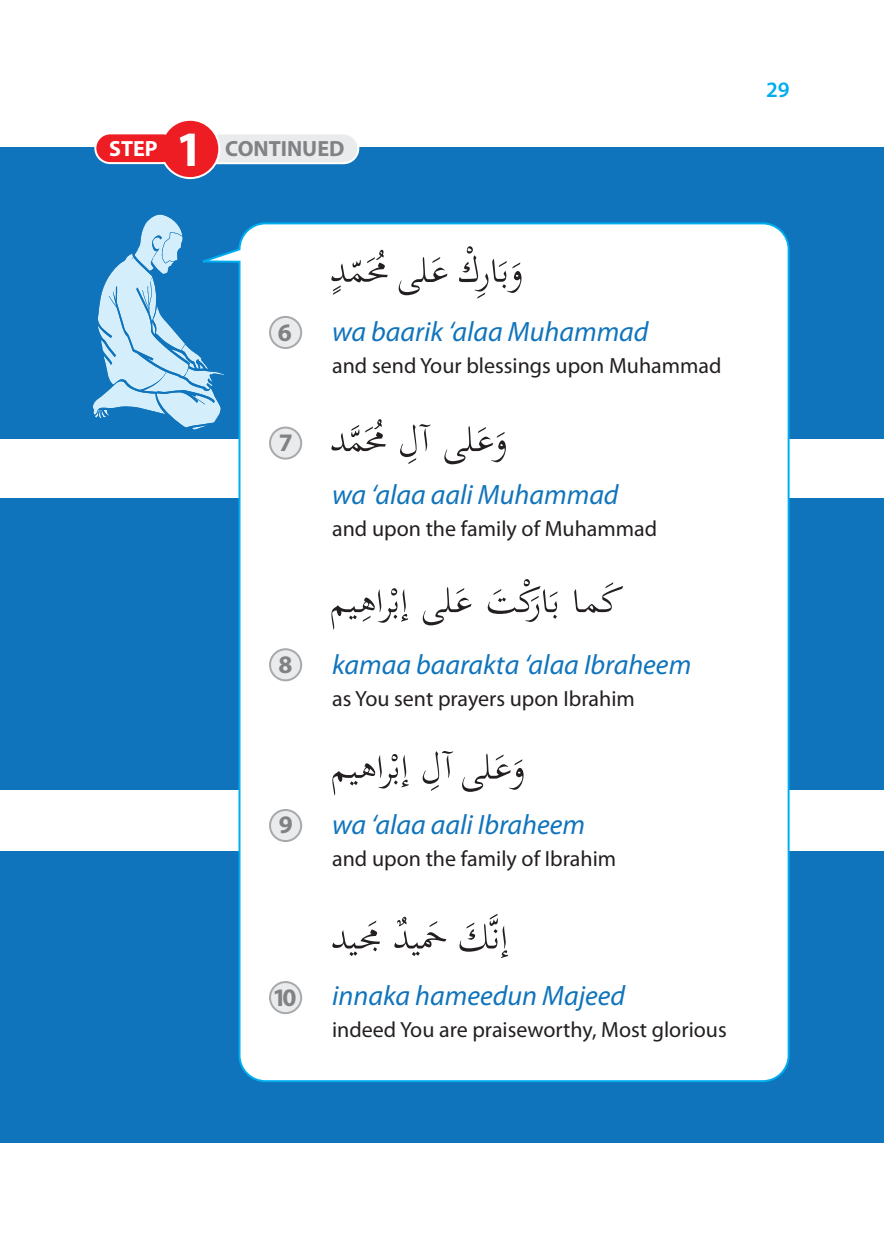
<style>
.page{position:relative;width:884px;height:1236px;background:#fff}
.page>*{position:absolute;margin:0;border:0;box-sizing:border-box;transform-origin:0 0}
.t1{font:700 49.8px "Myriad Pro";color:#fff}
.t2{font:italic 28px "Myriad Pro";color:#1074bc}
.t3{font:700 25.2px "Myriad Pro";color:#808285}
.t4{font:700 25.2px "Myriad Pro";color:#818285}
.t5{font:22px "Myriad Pro";color:#231f20}
.t6{font:700 22px "Myriad Pro";color:#808285}
.t7{font:700 22px "Myriad Pro";color:#fff}
.t8{font:600 22px "Myriad Pro";color:#00aeef}
</style>
<div class="page">
<div style="left:0;top:498px;width:884px;height:291px;background:#1074bc"></div>
<div style="left:0;top:147px;width:884px;height:291px;background:#1074bc"></div>
<div style="left:0;top:851px;width:884px;height:291px;background:#1074bc"></div>
<svg style="left:94px;top:120px;width:266px;height:60px"></svg>
<svg style="left:93px;top:214px;width:134px;height:216px"></svg>
<div style="left:239px;top:223px;width:549px;height:858px;background:#fff;border-radius:26px"></div>
<svg style="left:462px;top:753px;width:61px;height:38px"></svg>
<svg style="left:332px;top:754px;width:77px;height:41px"></svg>
<svg style="left:423px;top:751px;width:30px;height:39px"></svg>
<svg style="left:459px;top:913px;width:49px;height:44px"></svg>
<svg style="left:332px;top:920px;width:48px;height:36px"></svg>
<svg style="left:394px;top:916px;width:52px;height:40px"></svg>
<svg style="left:331px;top:250px;width:57px;height:45px"></svg>
<svg style="left:459px;top:246px;width:62px;height:52px"></svg>
<svg style="left:399px;top:257px;width:48px;height:38px"></svg>
<svg style="left:400px;top:424px;width:31px;height:40px"></svg>
<svg style="left:444px;top:426px;width:62px;height:38px"></svg>
<svg style="left:331px;top:419px;width:55px;height:32px"></svg>
<svg style="left:574px;top:582px;width:49px;height:30px"></svg>
<svg style="left:423px;top:587px;width:48px;height:38px"></svg>
<svg style="left:331px;top:588px;width:77px;height:41px"></svg>
<svg style="left:488px;top:579px;width:69px;height:43px"></svg>
<svg style="left:269px;top:316px;width:34px;height:33px"></svg>
<svg style="left:269px;top:426px;width:34px;height:34px"></svg>
<svg style="left:269px;top:648px;width:34px;height:34px"></svg>
<svg style="left:269px;top:809px;width:34px;height:33px"></svg>
<svg style="left:269px;top:981px;width:34px;height:34px"></svg>
<p class="t7" style="left:109px;top:134px;width:50px">STEP</p>
<h1 class="t1" style="left:176px;top:117px;width:29px">1</h1>
<p class="t6" style="left:225px;top:134px;width:121px">CONTINUED</p>
<p class="t8" style="left:766px;top:75px;width:25px">29</p>
<p class="t4" style="left:278px;top:316px;width:16px">6</p>
<p class="t3" style="left:279px;top:426px;width:16px">7</p>
<p class="t2" style="left:332px;top:314px;width:318px">wa baarik ‘alaa Muhammad</p>
<p class="t5" style="left:332px;top:352px;width:391px">and send Your blessings upon Muhammad</p>
<p class="t2" style="left:332px;top:477px;width:288px">wa ‘alaa aali Muhammad</p>
<p class="t5" style="left:332px;top:515px;width:326px">and upon the family of Muhammad</p>
<p class="t3" style="left:278px;top:648px;width:16px">8</p>
<p class="t2" style="left:332px;top:646px;width:361px">kamaa baarakta ‘alaa Ibraheem</p>
<p class="t5" style="left:332px;top:684px;width:304px">as You sent prayers upon Ibrahim</p>
<p class="t3" style="left:279px;top:808px;width:16px">9</p>
<p class="t2" style="left:332px;top:807px;width:255px">wa ‘alaa aali Ibraheem</p>
<p class="t5" style="left:332px;top:845px;width:285px">and upon the family of Ibrahim</p>
<p class="t3" style="left:272px;top:980px;width:26px">10</p>
<p class="t2" style="left:332px;top:978px;width:294px">innaka hameedun Majeed</p>
<p class="t5" style="left:332px;top:1016px;width:396px">indeed You are praiseworthy, Most glorious</p>
</div>
